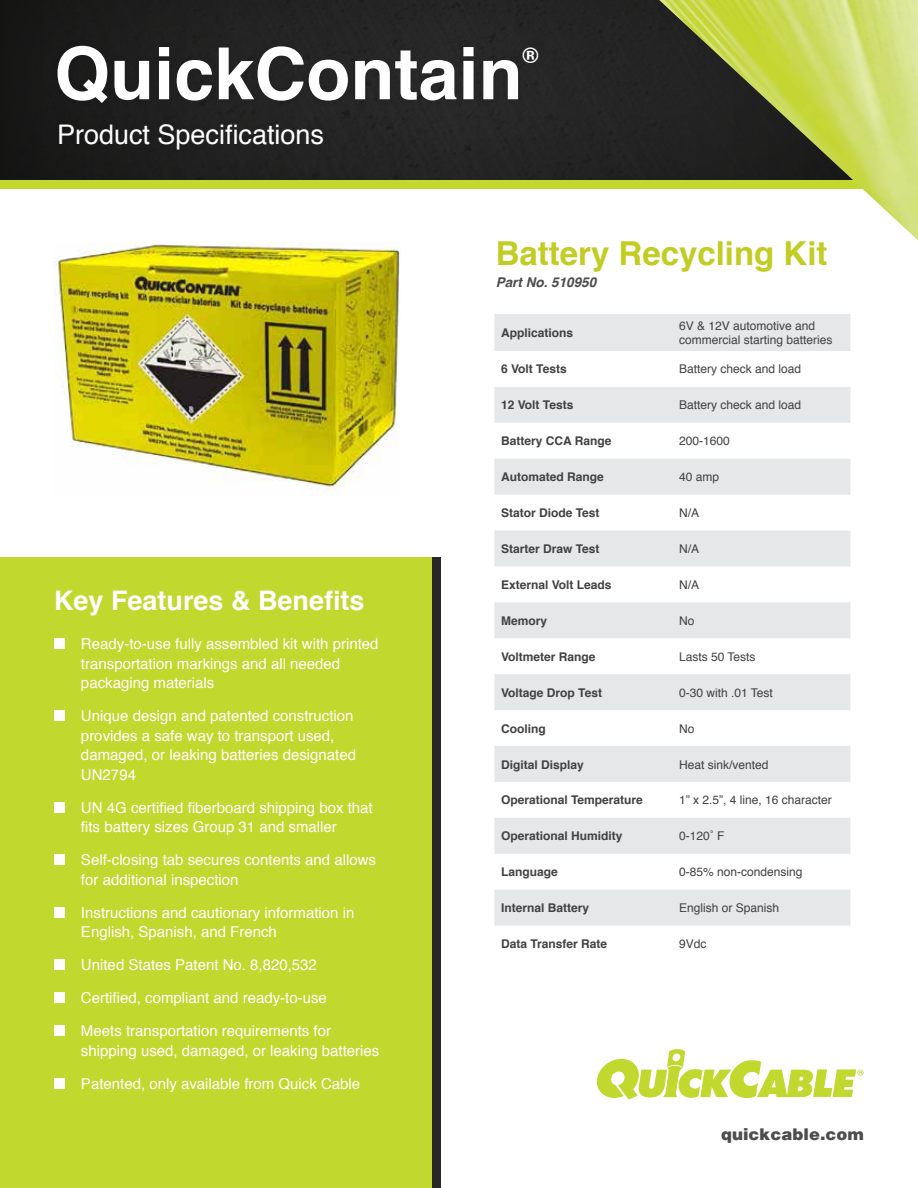
<style>
.page{position:relative;width:918px;height:1188px;background:#fff}
.page>*{position:absolute;margin:0;border:0;box-sizing:border-box;transform-origin:0 0}
.t1{font:700 72.15px "Helvetica";color:#fff}
.t2{font:700 33px "Helvetica";color:#c1cd23}
.t3{font:27px "Helvetica";color:#fff}
.t4{font:700 27px "Helvetica";color:#fff}
.t5{font:700 21.6px "Helvetica";color:#fff}
.t6{font:900 16.5px "Helvetica";color:#4d4d4f}
.t7{font:15px/19.5px "Helvetica";color:#fff}
.t8{font:italic 700 13.5px "Helvetica";color:#4d4d4f}
.t9{font:700 12px "Helvetica";color:#414042}
.t10{font:12px/14.4px "Helvetica";color:#414042}
</style>
<div class="page">
<div style="left:0;top:0;width:918px;height:188px;background:#c1d82f"></div>
<div style="left:0;top:0;width:918px;height:181px;background:#000;opacity:.75"></div>
<img style="left:645px;top:0;width:273px;height:240px">
<img style="left:54px;top:242px;width:346px;height:249px">
<div style="left:50px;top:39px;width:495px;height:70px;background:#232323"></div>
<div style="left:52px;top:117px;width:278px;height:39px;background:#201f1f"></div>
<div style="left:0;top:557px;width:432px;height:631px;background:#c1d82f"></div>
<div style="left:54px;top:638px;width:11px;height:11px;background:#fff"></div>
<div style="left:54px;top:710px;width:11px;height:11px;background:#fff"></div>
<div style="left:54px;top:802px;width:11px;height:11px;background:#fff"></div>
<div style="left:54px;top:854px;width:11px;height:11px;background:#fff"></div>
<div style="left:54px;top:907px;width:11px;height:11px;background:#fff"></div>
<div style="left:54px;top:959px;width:11px;height:11px;background:#fff"></div>
<div style="left:54px;top:992px;width:11px;height:11px;background:#fff"></div>
<div style="left:54px;top:1025px;width:11px;height:11px;background:#fff"></div>
<div style="left:54px;top:1078px;width:11px;height:11px;background:#fff"></div>
<svg style="left:596px;top:1049px;width:268px;height:51px"></svg>
<svg style="left:494px;top:314px;width:356px;height:612px;fill:#e6e7e8"></svg>
<h1 class="t1" style="left:54px;top:16px;width:470px">QuickContain</h1>
<h3 class="t5" style="left:523px;top:38px;width:17px">®</h3>
<h3 class="t3" style="left:57px;top:114px;width:269px">Product Specifications</h3>
<h3 class="t4" style="left:54px;top:579px;width:312px">Key Features &amp; Benefits</h3>
<p class="t7" style="left:81px;top:634px;width:299px">Ready-to-use fully assembled kit with printed transportation markings and all needed packaging materials</p>
<p class="t7" style="left:81px;top:706px;width:277px">Unique design and patented construction provides a safe way to transport used, damaged, or leaking batteries designated<br>UN2794</p>
<p class="t7" style="left:81px;top:798px;width:293px">UN 4G certified fiberboard shipping box that fits battery sizes Group 31 and smaller</p>
<p class="t7" style="left:81px;top:850px;width:297px">Self-closing tab secures contents and allows for additional inspection</p>
<p class="t7" style="left:81px;top:903px;width:275px">Instructions and cautionary information in<br>English, Spanish, and French</p>
<p class="t7" style="left:81px;top:955px;width:237px">United States Patent No. 8,820,532</p>
<p class="t7" style="left:81px;top:988px;width:247px">Certified, compliant and ready-to-use</p>
<p class="t7" style="left:81px;top:1021px;width:300px">Meets transportation requirements for shipping used, damaged, or leaking batteries</p>
<p class="t7" style="left:81px;top:1074px;width:281px">Patented, only available from Quick Cable</p>
<h2 class="t2" style="left:496px;top:226px;width:333px">Battery Recycling Kit</h2>
<p class="t8" style="left:496px;top:272px;width:102px">Part No. 510950</p>
<p class="t9" style="left:501px;top:323px;width:74px">Applications</p>
<p class="t10" style="left:679px;top:319px;width:155px">6V &amp; 12V automotive and commercial starting batteries</p>
<p class="t9" style="left:501px;top:360px;width:67px">6 Volt Tests</p>
<p class="t10" style="left:679px;top:362px;width:124px">Battery check and load</p>
<p class="t9" style="left:501px;top:395px;width:74px">12 Volt Tests</p>
<p class="t10" style="left:679px;top:398px;width:124px">Battery check and load</p>
<p class="t9" style="left:501px;top:431px;width:112px">Battery CCA Range</p>
<p class="t10" style="left:679px;top:434px;width:52px">200-1600</p>
<p class="t9" style="left:501px;top:467px;width:104px">Automated Range</p>
<p class="t10" style="left:679px;top:470px;width:42px">40 amp</p>
<p class="t9" style="left:501px;top:503px;width:100px">Stator Diode Test</p>
<p class="t10" style="left:679px;top:506px;width:22px">N/A</p>
<p class="t9" style="left:501px;top:539px;width:100px">Starter Draw Test</p>
<p class="t10" style="left:679px;top:542px;width:22px">N/A</p>
<p class="t9" style="left:501px;top:575px;width:112px">External Volt Leads</p>
<p class="t10" style="left:679px;top:578px;width:22px">N/A</p>
<p class="t9" style="left:501px;top:611px;width:48px">Memory</p>
<p class="t10" style="left:679px;top:614px;width:17px">No</p>
<p class="t9" style="left:501px;top:647px;width:96px">Voltmeter Range</p>
<p class="t10" style="left:679px;top:650px;width:78px">Lasts 50 Tests</p>
<p class="t9" style="left:501px;top:683px;width:102px">Voltage Drop Test</p>
<p class="t10" style="left:679px;top:686px;width:95px">0-30 with .01 Test</p>
<p class="t9" style="left:501px;top:719px;width:46px">Cooling</p>
<p class="t10" style="left:679px;top:722px;width:17px">No</p>
<p class="t9" style="left:501px;top:755px;width:84px">Digital Display</p>
<p class="t10" style="left:679px;top:757px;width:91px">Heat sink/vented</p>
<p class="t9" style="left:501px;top:791px;width:143px">Operational Temperature</p>
<p class="t10" style="left:679px;top:793px;width:154px">1” x 2.5”, 4 line, 16 character</p>
<p class="t9" style="left:501px;top:826px;width:123px">Operational Humidity</p>
<p class="t10" style="left:679px;top:829px;width:47px">0-120˚ F</p>
<p class="t9" style="left:501px;top:862px;width:58px">Language</p>
<p class="t10" style="left:679px;top:865px;width:125px">0-85% non-condensing</p>
<p class="t9" style="left:501px;top:898px;width:90px">Internal Battery</p>
<p class="t10" style="left:679px;top:901px;width:102px">English or Spanish</p>
<p class="t9" style="left:501px;top:934px;width:108px">Data Transfer Rate</p>
<p class="t10" style="left:679px;top:937px;width:29px">9Vdc</p>
<p class="t6" style="left:721px;top:1124px;width:144px">quickcable.com</p>
</div>
